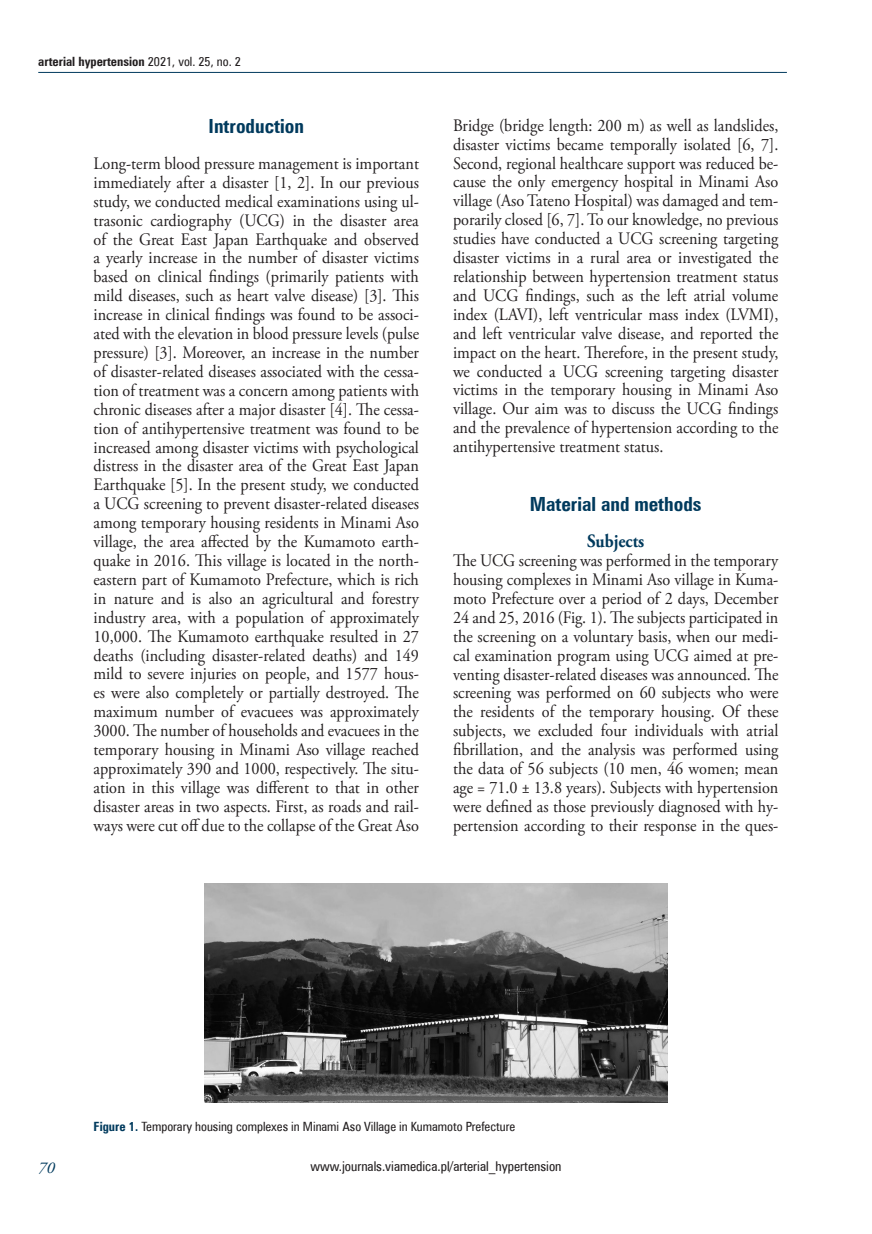
<style>
.page{position:relative;width:872px;height:1234px;background:#fff}
.page>*{position:absolute;margin:0;border:0;box-sizing:border-box;transform-origin:0 0}
.t1{font:700 19.5px "Zurich Cn EU";color:#003a5d}
.t2{font:700 18.75px "Adobe Garamond Pro";color:#003a5d;scale:.9 1}
.t3{font:17.55px/18.9px "Adobe Garamond Pro";color:#231f20;text-align:justify;scale:.93 1}
.t4{font:italic 16.5px "Adobe Garamond Pro";color:#003a5d}
.t5{font:13.5px "Zurich Cn EU";color:#231f20}
.t6{font:12.75px "Zurich Cn EU";color:#231f20}
.t7{font:700 12.75px "Zurich Cn EU";color:#231f20}
.s1{font-weight:400}
.s2{font-weight:700;color:#003a5d}
</style>
<div class="page">
<hr style="left:38px;top:72px;width:749px;height:1px;background:#003a5d">
<img style="left:204px;top:883px;width:464px;height:219px">
<p class="t7" style="left:38px;top:53px;width:204px">arterial hypertension <span class="s1">2021, vol. 25, no. 2</span></p>
<p class="t1" style="left:208px;top:114px;width:97px">Introduction</p>
<p class="t3" style="left:94px;top:154px;width:352px">Long-term blood pressure management is important immediately after a disaster [1, 2]. In our previous study, we conducted medical examinations using ul&shy;trasonic cardiography (UCG) in the disaster area of the Great East Japan Earthquake and observed a yearly increase in the number of disaster victims based on clinical findings (primarily patients with mild diseases, such as heart valve disease) [3]. This increase in clinical findings was found to be associ&shy;ated with the elevation in blood pressure levels (pulse pressure) [3]. Moreover, an increase in the number of disaster-related diseases associated with the cessa&shy;tion of treatment was a concern among patients with chronic diseases after a major disaster [4]. The cessa&shy;tion of antihypertensive treatment was found to be increased among disaster victims with psychological distress in the disaster area of the Great East Japan Earthquake [5]. In the present study, we conducted a UCG screening to prevent disaster-related diseases among temporary housing residents in Minami Aso village, the area affected by the Kumamoto earth&shy;quake in 2016. This village is located in the north&shy;eastern part of Kumamoto Prefecture, which is rich in nature and is also an agricultural and forestry industry area, with a population of approximately 10,000. The Kumamoto earthquake resulted in 27 deaths (including disaster-related deaths) and 149 mild to severe injuries on people, and 1577 hous&shy;es were also completely or partially destroyed. The maximum number of evacuees was approximately 3000. The number of households and evacuees in the temporary housing in Minami Aso village reached approximately 390 and 1000, respectively. The situ&shy;ation in this village was different to that in other disaster areas in two aspects. First, as roads and rail&shy;ways were cut off due to the collapse of the Great Aso</p>
<p class="t3" style="left:453px;top:116px;width:351px">Bridge (bridge length: 200 m) as well as landslides, disaster victims became temporally isolated [6, 7].<br>Second, regional healthcare support was reduced be&shy;cause the only emergency hospital in Minami Aso village (Aso Tateno Hospital) was damaged and tem&shy;porarily closed [6, 7]. To our knowledge, no previous studies have conducted a UCG screening targeting disaster victims in a rural area or investigated the relationship between hypertension treatment status and UCG findings, such as the left atrial volume index (LAVI), left ventricular mass index (LVMI), and left ventricular valve disease, and reported the impact on the heart. Therefore, in the present study, we conducted a UCG screening targeting disaster victims in the temporary housing in Minami Aso village. Our aim was to discuss the UCG findings and the prevalence of hypertension according to the antihypertensive treatment status.</p>
<p class="t1" style="left:530px;top:492px;width:173px">Material and methods</p>
<p class="t2" style="left:587px;top:530px;width:65px">Subjects</p>
<p class="t3" style="left:453px;top:551px;width:351px">The UCG screening was performed in the temporary housing complexes in Minami Aso village in Kuma&shy;moto Prefecture over a period of 2 days, December 24 and 25, 2016 (Fig. 1). The subjects participated in the screening on a voluntary basis, when our medi&shy;cal examination program using UCG aimed at pre&shy;venting disaster-related diseases was announced. The screening was performed on 60 subjects who were the residents of the temporary housing. Of these subjects, we excluded four individuals with atrial fibrillation, and the analysis was performed using the data of 56 subjects (10 men, 46 women; mean age = 71.0 ± 13.8 years). Subjects with hypertension were defined as those previously diagnosed with hy&shy;pertension according to their response in the ques-</p>
<p class="t6" style="left:94px;top:1118px;width:423px"><span class="s2">Figure 1.</span> Temporary housing complexes in Minami Aso Village in Kumamoto Prefecture</p>
<p class="t4" style="left:38px;top:1157px;width:18px">70</p>
<p class="t5" style="left:310px;top:1157px;width:252px">www.journals.viamedica.pl/arterial_hypertension</p>
</div>
